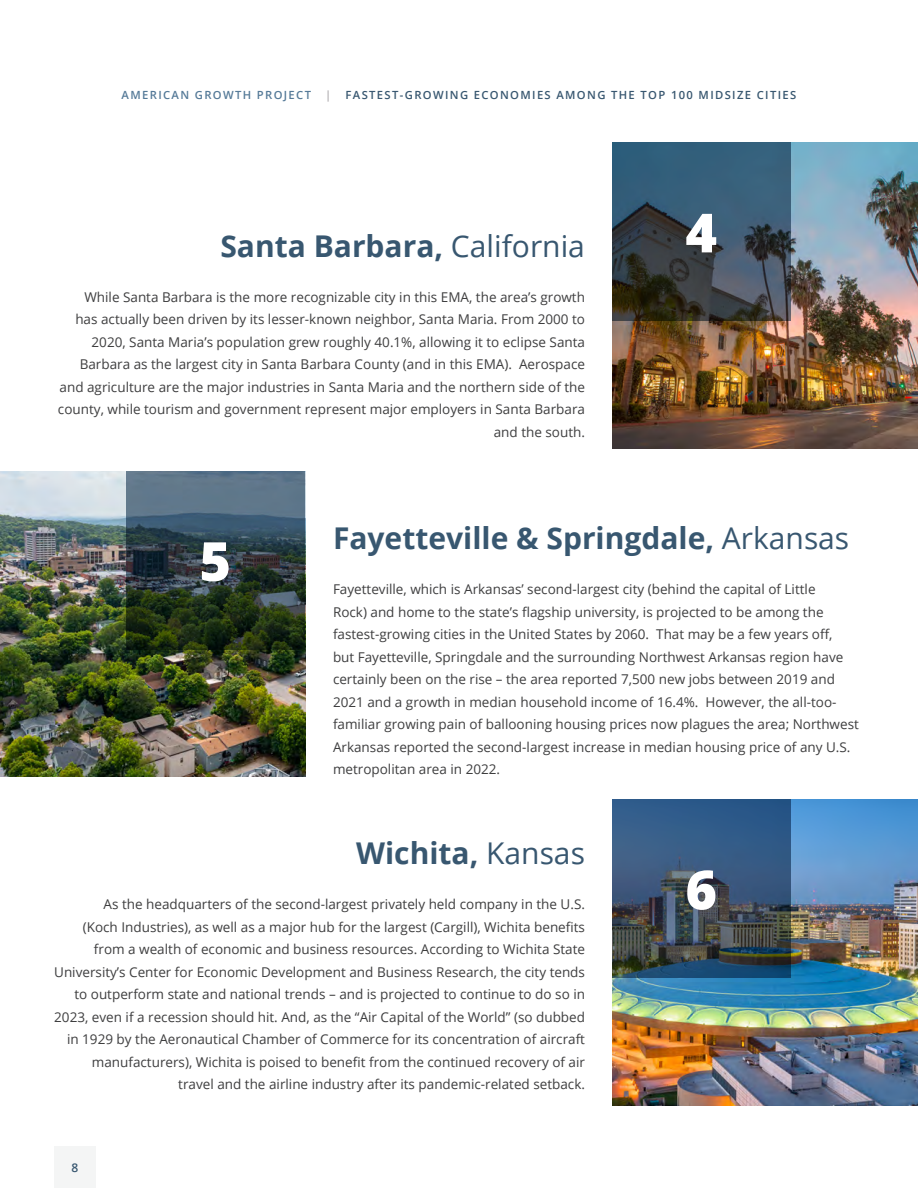
<style>
.page{position:relative;width:918px;height:1188px;background:#fff}
.page>*{position:absolute;margin:0;border:0;box-sizing:border-box;transform-origin:0 0}
.Release_Title{font:800 54px "Open Sans";color:#fff}
.City_Name{font:700 30px "Open Sans";color:#385770}
.t1{font:13.5px/22.5px "Open Sans";color:#3e3e3f;text-align:right}
.t2{font:600 12px "Open Sans";color:#385770}
.t3{font:600 11.25px "Open Sans";letter-spacing:.12em;color:#385770}
.t4{font:600 11.25px "Open Sans";letter-spacing:.12em;color:#557a98}
.t5{font:600 11.25px "Open Sans";color:#b0adb0}
.s1{font-weight:400}
</style>
<div class="page">
<div style="left:54px;top:1146px;width:42px;height:42px;background:#f4f5f5"></div>
<img style="left:612px;top:143px;width:306px;height:305px">
<img style="left:612px;top:800px;width:306px;height:306px">
<img style="left:0;top:471px;width:306px;height:306px">
<svg style="left:612px;top:142px;width:178px;height:179px;background:#374c59"></svg>
<img style="left:612px;top:800px;width:178px;height:178px">
<svg style="left:126px;top:471px;width:178px;height:179px;background:#37494a"></svg>
<p class="t4" style="left:122px;top:87px;width:191px">AMERICAN GROWTH PROJECT</p>
<p class="t5" style="left:325px;top:87px;width:8px">|</p>
<p class="t3" style="left:346px;top:87px;width:452px">FASTEST-GROWING ECONOMIES AMONG THE TOP 100 MIDSIZE CITIES</p>
<p class="City_Name" style="left:220px;top:224px;width:366px">Santa Barbara, <span class="s1">California</span></p>
<p class="t1" style="left:58px;top:285px;width:529px">While Santa Barbara is the more recognizable city in this EMA, the area’s growth<br>has actually been driven by its lesser-known neighbor, Santa Maria. From 2000 to 2020, Santa Maria’s population grew roughly 40.1%, allowing it to eclipse Santa Barbara as the largest city in Santa Barbara County (and in this EMA). Aerospace and agriculture are the major industries in Santa Maria and the northern side of the county, while tourism and government represent major employers in Santa Barbara and the south.</p>
<p class="Release_Title" style="left:685px;top:192px;width:33px">4</p>
<p class="Release_Title" style="left:199px;top:520px;width:33px">5</p>
<p class="City_Name" style="left:333px;top:517px;width:518px">Fayetteville &amp; Springdale, <span class="s1">Arkansas</span></p>
<p class="t1" style="left:333px;top:578px;width:527px;text-align:left">Fayetteville, which is Arkansas’ second-largest city (behind the capital of Little<br>Rock) and home to the state’s flagship university, is projected to be among the fastest-growing cities in the United States by 2060. That may be a few years off,<br>but Fayetteville, Springdale and the surrounding Northwest Arkansas region have certainly been on the rise – the area reported 7,500 new jobs between 2019 and 2021 and a growth in median household income of 16.4%. However, the all-too&shy;familiar growing pain of ballooning housing prices now plagues the area; Northwest Arkansas reported the second-largest increase in median housing price of any U.S. metropolitan area in 2022.</p>
<p class="City_Name" style="left:356px;top:832px;width:230px">Wichita, <span class="s1">Kansas</span></p>
<p class="t1" style="left:54px;top:893px;width:532px">As the headquarters of the second-largest privately held company in the U.S.<br>(Koch Industries), as well as a major hub for the largest (Cargill), Wichita benefits from a wealth of economic and business resources. According to Wichita State University’s Center for Economic Development and Business Research, the city tends to outperform state and national trends – and is projected to continue to do so in 2023, even if a recession should hit. And, as the “Air Capital of the World” (so dubbed in 1929 by the Aeronautical Chamber of Commerce for its concentration of aircraft manufacturers), Wichita is poised to benefit from the continued recovery of air travel and the airline industry after its pandemic-related setback.</p>
<p class="t2" style="left:72px;top:1159px;width:8px">8</p>
<p class="Release_Title" style="left:685px;top:849px;width:33px">6</p>
</div>
